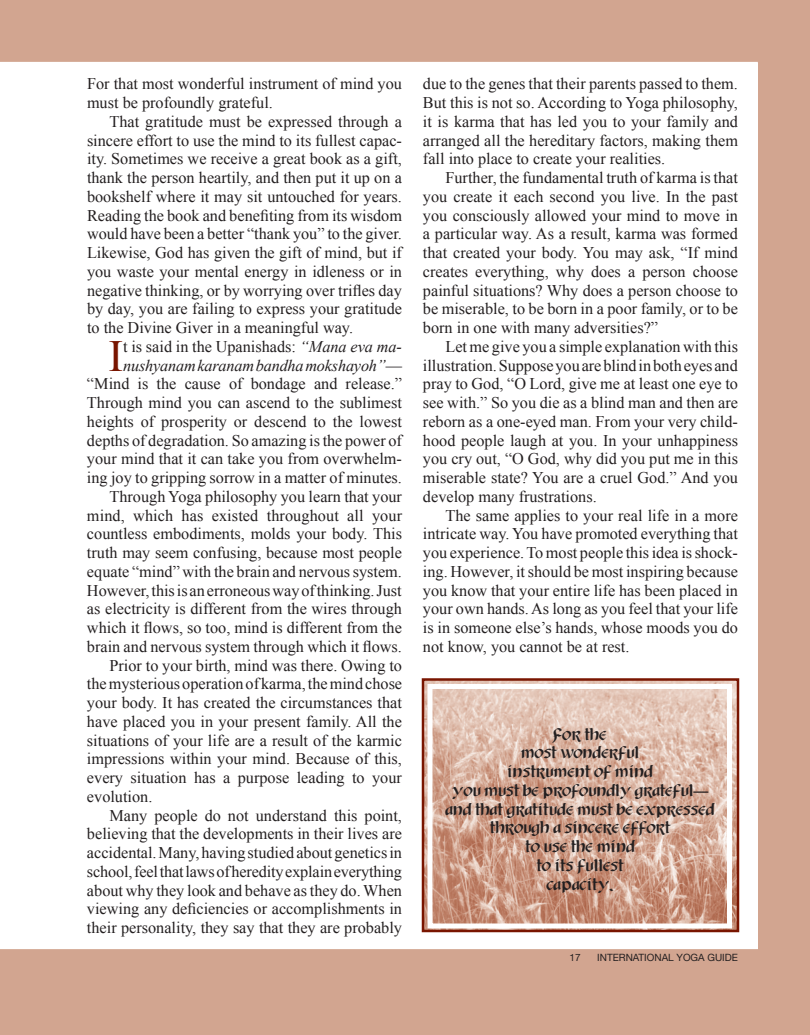
<style>
.page{position:relative;width:810px;height:1035px;background:#d2a590}
.page>*{position:absolute;margin:0;border:0;box-sizing:border-box;transform-origin:0 0}
.t1{font:44.62px "Times New Roman";color:#791500}
.t2{font:16.25px/18.8px "Times New Roman";color:#231f20;text-align:justify}
.t3{font:italic 16.25px "Times New Roman";letter-spacing:-.01em;color:#231f20}
.t4{font:500 15px/18.8px "Elixir";color:#231f20;text-align:center}
.t5{font:10px "Helvetica Neue";color:#231f20}
.s1{font-style:italic}
.s2{font-style:normal}
</style>
<div class="page">
<div style="left:0;top:62px;width:758px;height:887px;background:#fff"></div>
<img style="left:425px;top:681px;width:311px;height:248px">
<div style="left:422px;top:678px;width:317px;height:254px;border:2px solid #791500"></div>
<div style="left:428px;top:684px;width:304px;height:245px;border:5px solid #fff"></div>
<p class="t2" style="left:87px;top:74px;width:317px">For that most wonderful instrument of mind you must be profoundly grateful.</p>
<p class="t2" style="left:87px;top:112px;width:317px;text-indent:23px">That gratitude must be expressed through a sincere effort to use the mind to its fullest capac&shy;ity. Sometimes we receive a great book as a gift, thank the person heartily, and then put it up on a bookshelf where it may sit untouched for years.<br>Reading the book and benefiting from its wisdom would have been a better “thank you” to the giver.<br>Likewise, God has given the gift of mind, but if you waste your mental energy in idleness or in negative thinking, or by worrying over trifles day by day, you are failing to express your gratitude to the Divine Giver in a meaningful way.</p>
<h1 class="t1" style="left:108px;top:326px;width:16px">I</h1>
<p class="t2" style="left:123px;top:337px;width:280px">t is said in the Upanishads: <span class="s1">“Mana eva ma-</span></p>
<p class="t3" style="left:123px;top:354px;width:280px">nushyanam karanam bandha mokshayoh”<span class="s2">—</span></p>
<p class="t2" style="left:87px;top:374px;width:317px">“Mind is the cause of bondage and release.”</p>
<p class="t2" style="left:87px;top:393px;width:317px">Through mind you can ascend to the sublimest</p>
<p class="t2" style="left:87px;top:412px;width:317px">heights of prosperity or descend to the lowest</p>
<p class="t2" style="left:87px;top:430px;width:316px">depths of degradation. So amazing is the power of</p>
<p class="t2" style="left:87px;top:449px;width:317px">your mind that it can take you from overwhelm-</p>
<p class="t2" style="left:87px;top:468px;width:317px">ing joy to gripping sorrow in a matter of minutes.</p>
<p class="t2" style="left:110px;top:487px;width:294px">Through Yoga philosophy you learn that your</p>
<p class="t2" style="left:87px;top:505px;width:317px">mind, which has existed throughout all your</p>
<p class="t2" style="left:87px;top:524px;width:316px">countless embodiments, molds your body. This</p>
<p class="t2" style="left:87px;top:543px;width:317px">truth may seem confusing, because most people</p>
<p class="t2" style="left:87px;top:562px;width:317px">equate “mind” with the brain and nervous system.</p>
<p class="t2" style="left:87px;top:580px;width:316px">However, this is an erroneous way of thinking. Just</p>
<p class="t2" style="left:87px;top:599px;width:317px">as electricity is different from the wires through</p>
<p class="t2" style="left:87px;top:618px;width:317px">which it flows, so too, mind is different from the</p>
<p class="t2" style="left:87px;top:637px;width:316px">brain and nervous system through which it flows.</p>
<p class="t2" style="left:110px;top:655px;width:294px">Prior to your birth, mind was there. Owing to</p>
<p class="t2" style="left:87px;top:674px;width:317px">the mysterious operation of karma, the mind chose</p>
<p class="t2" style="left:87px;top:693px;width:316px">your body. It has created the circumstances that</p>
<p class="t2" style="left:87px;top:712px;width:317px">have placed you in your present family. All the</p>
<p class="t2" style="left:87px;top:731px;width:317px">situations of your life are a result of the karmic</p>
<p class="t2" style="left:87px;top:749px;width:317px">impressions within your mind. Because of this,</p>
<p class="t2" style="left:87px;top:768px;width:316px">every situation has a purpose leading to your</p>
<p class="t2" style="left:87px;top:787px;width:67px">evolution.</p>
<p class="t2" style="left:110px;top:806px;width:294px">Many people do not understand this point,</p>
<p class="t2" style="left:87px;top:824px;width:317px">believing that the developments in their lives are</p>
<p class="t2" style="left:87px;top:843px;width:317px">accidental. Many, having studied about genetics in</p>
<p class="t2" style="left:87px;top:862px;width:316px">school, feel that laws of heredity explain everything</p>
<p class="t2" style="left:87px;top:881px;width:317px">about why they look and behave as they do. When</p>
<p class="t2" style="left:87px;top:899px;width:317px">viewing any deficiencies or accomplishments in</p>
<p class="t2" style="left:87px;top:918px;width:317px">their personality, they say that they are probably</p>
<p class="t2" style="left:423px;top:74px;width:317px">due to the genes that their parents passed to them.<br>But this is not so. According to Yoga philosophy, it is karma that has led you to your family and arranged all the hereditary factors, making them fall into place to create your realities.</p>
<p class="t2" style="left:423px;top:168px;width:317px;text-indent:23px">Further, the fundamental truth of karma is that you create it each second you live. In the past you consciously allowed your mind to move in a particular way. As a result, karma was formed that created your body. You may ask, “If mind creates everything, why does a person choose painful situations? Why does a person choose to be miserable, to be born in a poor family, or to be born in one with many adversities?”</p>
<p class="t2" style="left:423px;top:337px;width:317px;text-indent:23px">Let me give you a simple explanation with this illustration. Suppose you are blind in both eyes and pray to God, “O Lord, give me at least one eye to see with.” So you die as a blind man and then are reborn as a one-eyed man. From your very child&shy;hood people laugh at you. In your unhappiness you cry out, “O God, why did you put me in this miserable state? You are a cruel God.” And you develop many frustrations.</p>
<p class="t2" style="left:423px;top:506px;width:317px;text-indent:23px">The same applies to your real life in a more intricate way. You have promoted everything that you experience. To most people this idea is shock&shy;ing. However, it should be most inspiring because you know that your entire life has been placed in your own hands. As long as you feel that your life is in someone else’s hands, whose moods you do not know, you cannot be at rest.</p>
<p class="t4" style="left:445px;top:724px;width:271px">For the<br>most wonderful<br>instrument of mind<br>you must be profoundly grateful— and that gratitude must be expressed through a sincere effort<br>to use the mind<br>to its fullest<br>capacity.</p>
<p class="t5" style="left:569px;top:950px;width:13px">17</p>
<p class="t5" style="left:597px;top:950px;width:142px">INTERNATIONAL YOGA GUIDE</p>
</div>
